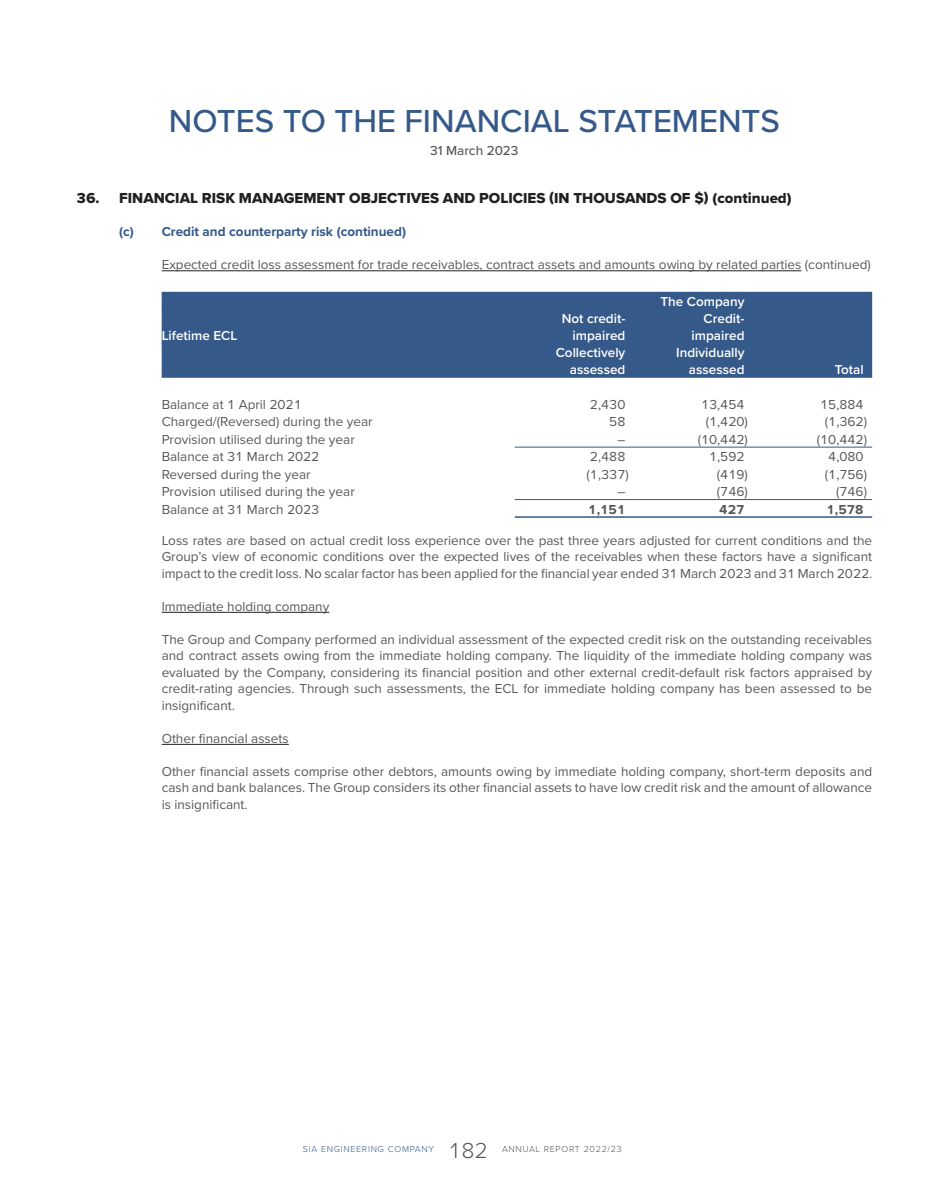
<style>
.page{position:relative;width:936px;height:1191px;background:#fff}
.page>*{position:absolute;margin:0;border:0;box-sizing:border-box;transform-origin:0 0}
.t1{font:500 33px "Proxima Nova";color:#355989}
.t2{font:300 22.5px "Proxima Nova";color:#57585a}
.t3{font:15px "Proxima Nova Extrabld";color:#231f20}
.t4{font:13.5px/16.5px "Proxima Nova";color:#57585a;text-align:justify}
.t5{font:600 13.5px/16.5px "Proxima Nova";color:#fff;text-align:right}
.t6{font:700 13.5px "Proxima Nova";color:#355989}
.t7{font:700 13.5px "Proxima Nova";color:#57585a}
.t8{font:500 13.5px "Proxima Nova";color:#57585a}
.t9{font:300 9px "Proxima Nova";letter-spacing:.075em;color:#355989}
.t10{font:300 9px "Proxima Nova";letter-spacing:.075em;color:#57585a}
</style>
<div class="page">
<hr style="left:162px;top:270px;width:639px;height:1px;background:#231f20">
<hr style="left:162px;top:612px;width:167px;height:1px;background:#231f20">
<hr style="left:162px;top:744px;width:127px;height:1px;background:#231f20">
<div style="left:162px;top:292px;width:710px;height:85px;background:#355989"></div>
<hr style="left:162px;top:309px;width:352px;height:1px;background:#355989">
<hr style="left:753px;top:309px;width:119px;height:1px;background:#355989">
<hr style="left:162px;top:343px;width:352px;height:1px;background:#355989">
<hr style="left:514px;top:343px;width:120px;height:1px;background:#355989">
<hr style="left:162px;top:377px;width:352px;height:1px;background:#355989">
<hr style="left:514px;top:377px;width:120px;height:1px;background:#355989">
<hr style="left:634px;top:377px;width:119px;height:1px;background:#355989">
<hr style="left:753px;top:377px;width:119px;height:1px;background:#355989">
<hr style="left:634px;top:343px;width:119px;height:1px;background:#355989">
<hr style="left:753px;top:343px;width:119px;height:1px;background:#355989">
<hr style="left:514px;top:309px;width:120px;height:1px;background:#355989">
<hr style="left:634px;top:309px;width:119px;height:1px;background:#355989">
<hr style="left:514px;top:499px;width:120px;height:1px;background:#355989">
<hr style="left:634px;top:499px;width:119px;height:1px;background:#355989">
<hr style="left:753px;top:499px;width:119px;height:1px;background:#355989">
<hr style="left:514px;top:516px;width:120px;height:2px;background:#355989">
<hr style="left:634px;top:516px;width:119px;height:2px;background:#355989">
<hr style="left:753px;top:516px;width:119px;height:2px;background:#355989">
<hr style="left:514px;top:447px;width:120px;height:1px;background:#355989">
<hr style="left:634px;top:447px;width:119px;height:1px;background:#355989">
<hr style="left:753px;top:447px;width:119px;height:1px;background:#355989">
<h1 class="t1" style="left:169px;top:97px;width:612px">NOTES TO THE FINANCIAL STATEMENTS</h1>
<p class="t8" style="left:430px;top:140px;width:90px">31 March 2023</p>
<p class="t3" style="left:77px;top:187px;width:716px">36. FINANCIAL RISK MANAGEMENT OBJECTIVES AND POLICIES (IN THOUSANDS OF $) (continued)</p>
<p class="t6" style="left:119px;top:222px;width:288px">(c) Credit and counterparty risk (continued)</p>
<p class="t4" style="left:162px;top:256px;width:710px">Expected credit loss assessment for trade receivables, contract assets and amounts owing by related parties (continued)</p>
<p class="t5" style="left:660px;top:293px;width:86px">The Company</p>
<p class="t5" style="left:162px;top:327px;width:77px">Lifetime ECL</p>
<p class="t5" style="left:561px;top:310px;width:65px">Not credit&shy;impaired</p>
<p class="t5" style="left:691px;top:310px;width:54px">Credit&shy;impaired</p>
<p class="t5" style="left:555px;top:344px;width:71px">Collectively assessed</p>
<p class="t5" style="left:676px;top:344px;width:70px">Individually assessed</p>
<p class="t5" style="left:834px;top:361px;width:30px">Total</p>
<p class="t4" style="left:162px;top:395px;width:142px">Balance at 1 April 2021</p>
<p class="t4" style="left:590px;top:395px;width:37px">2,430</p>
<p class="t4" style="left:701px;top:395px;width:45px">13,454</p>
<p class="t4" style="left:820px;top:395px;width:45px">15,884</p>
<p class="t4" style="left:162px;top:413px;width:212px">Charged/(Reversed) during the year</p>
<p class="t4" style="left:609px;top:413px;width:18px">58</p>
<p class="t4" style="left:705px;top:413px;width:44px">(1,420)</p>
<p class="t4" style="left:824px;top:413px;width:44px">(1,362)</p>
<p class="t4" style="left:162px;top:430px;width:195px">Provision utilised during the year</p>
<p class="t4" style="left:617px;top:430px;width:10px">–</p>
<p class="t4" style="left:697px;top:430px;width:52px">(10,442)</p>
<p class="t4" style="left:816px;top:430px;width:52px">(10,442)</p>
<p class="t4" style="left:162px;top:448px;width:159px">Balance at 31 March 2022</p>
<p class="t4" style="left:590px;top:448px;width:37px">2,488</p>
<p class="t4" style="left:709px;top:448px;width:37px">1,592</p>
<p class="t4" style="left:828px;top:448px;width:37px">4,080</p>
<p class="t4" style="left:162px;top:465px;width:150px">Reversed during the year</p>
<p class="t4" style="left:586px;top:465px;width:44px">(1,337)</p>
<p class="t4" style="left:717px;top:465px;width:32px">(419)</p>
<p class="t4" style="left:824px;top:465px;width:44px">(1,756)</p>
<p class="t4" style="left:162px;top:483px;width:195px">Provision utilised during the year</p>
<p class="t4" style="left:617px;top:483px;width:10px">–</p>
<p class="t4" style="left:717px;top:483px;width:32px">(746)</p>
<p class="t4" style="left:836px;top:483px;width:32px">(746)</p>
<p class="t4" style="left:162px;top:500px;width:159px">Balance at 31 March 2023</p>
<p class="t7" style="left:588px;top:499px;width:39px">1,151</p>
<p class="t7" style="left:719px;top:499px;width:27px">427</p>
<p class="t7" style="left:826px;top:499px;width:39px">1,578</p>
<p class="t4" style="left:162px;top:531px;width:712px">Loss rates are based on actual credit loss experience over the past three years adjusted for current conditions and the Group’s view of economic conditions over the expected lives of the receivables when these factors have a significant impact to the credit loss. No scalar factor has been applied for the financial year ended 31 March 2023 and 31 March 2022.</p>
<p class="t4" style="left:162px;top:597px;width:169px">Immediate holding company</p>
<p class="t4" style="left:162px;top:630px;width:712px">The Group and Company performed an individual assessment of the expected credit risk on the outstanding receivables and contract assets owing from the immediate holding company. The liquidity of the immediate holding company was evaluated by the Company, considering its financial position and other external credit-default risk factors appraised by credit-rating agencies. Through such assessments, the ECL for immediate holding company has been assessed to be insignificant.</p>
<p class="t4" style="left:162px;top:729px;width:129px">Other financial assets</p>
<p class="t4" style="left:162px;top:762px;width:712px">Other financial assets comprise other debtors, amounts owing by immediate holding company, short-term deposits and cash and bank balances. The Group considers its other financial assets to have low credit risk and the amount of allowance is insignificant.</p>
<p class="t9" style="left:303px;top:1142px;width:132px">SIA ENGINEERING COMPANY</p>
<h2 class="t2" style="left:448px;top:1133px;width:41px">182</h2>
<p class="t10" style="left:502px;top:1142px;width:121px">ANNUAL REPORT 2022/23</p>
</div>
